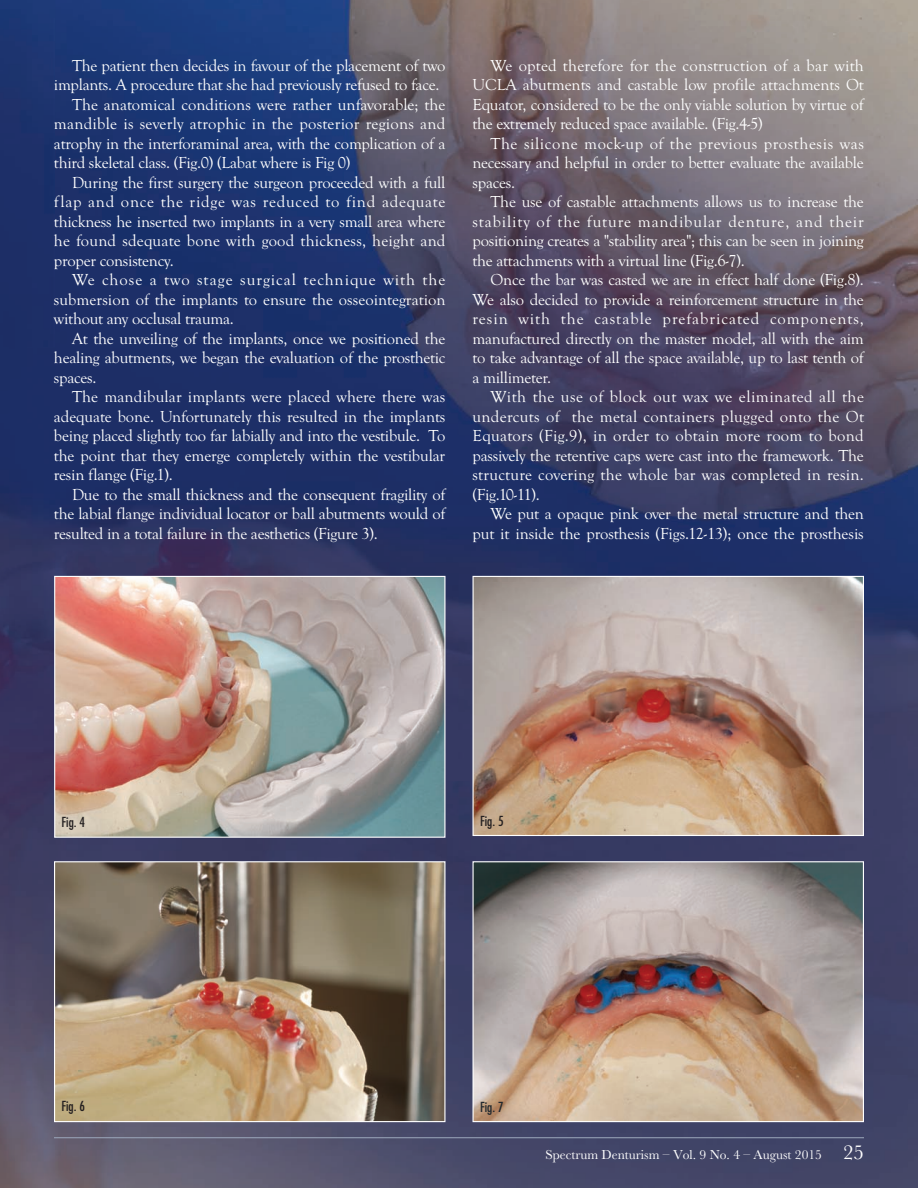
<style>
.page{position:relative;width:918px;height:1188px;background:#fff}
.page>*{position:absolute;margin:0;border:0;box-sizing:border-box;transform-origin:0 0}
.t1{font:16.5px "Goudy Old Style T";letter-spacing:-.015em;color:#fff}
.t2{font:16.5px "Goudy Old Style T";letter-spacing:.015em;color:#fff}
.t3{font:16.5px "Goudy Old Style T";letter-spacing:.01em;color:#fff}
.t4{font:16.5px "Goudy Old Style T";letter-spacing:.02em;color:#fff}
.t5{font:16.5px "Goudy Old Style T";letter-spacing:.06em;color:#fff}
.t6{font:16.5px "Goudy Old Style T";letter-spacing:.055em;color:#fff}
.t7{font:16.5px "Goudy Old Style T";letter-spacing:.035em;color:#fff}
.t8{font:16.5px "Goudy Old Style T";letter-spacing:.045em;color:#fff}
.t9{font:16.5px "Goudy Old Style T";letter-spacing:.03em;color:#fff}
.t10{font:13.5px "Baskerville";color:#fff}
.t11{font:condensed 13.5px "Futura LT";letter-spacing:.005em;color:#231f20}
.t12{font:condensed 13.5px "Futura LT";color:#21282e}
.s1{font-size:21px}
</style>
<div class="page">
<img style="left:0;top:0;width:918px;height:1188px">
<hr style="left:54px;top:1137px;width:810px;height:1px;background:#9da9bd">
<img style="left:0;top:18px;width:54px;height:329px">
<img style="left:56px;top:578px;width:388px;height:258px">
<div style="left:54px;top:576px;width:392px;height:262px;border:1px solid #fff"></div>
<img style="left:56px;top:863px;width:388px;height:257px">
<div style="left:54px;top:861px;width:392px;height:261px;border:1px solid #fff"></div>
<img style="left:475px;top:578px;width:387px;height:256px">
<div style="left:473px;top:576px;width:391px;height:260px;border:1px solid #fff"></div>
<img style="left:474px;top:863px;width:388px;height:257px">
<div style="left:472px;top:861px;width:392px;height:261px;border:1px solid #fff"></div>
<p class="t1" style="left:72px;top:55px;width:375px">The patient then decides in favour of the placement of two</p>
<p class="t1" style="left:54px;top:75px;width:387px">implants. A procedure that she had previously refused to face.</p>
<p class="t1" style="left:72px;top:94px;width:375px">The anatomical conditions were rather unfavorable; the</p>
<p class="t2" style="left:54px;top:114px;width:393px">mandible is severly atrophic in the posterior regions and</p>
<p class="t1" style="left:54px;top:133px;width:393px">atrophy in the interforaminal area, with the complication of a</p>
<p class="t1" style="left:54px;top:153px;width:298px">third skeletal class. (Fig.0) (Labat where is Fig 0)</p>
<p class="t1" style="left:72px;top:172px;width:375px">During the first surgery the surgeon proceeded with a full</p>
<p class="t8" style="left:54px;top:192px;width:393px">flap and once the ridge was reduced to find adequate</p>
<p class="t1" style="left:54px;top:211px;width:393px">thickness he inserted two implants in a very small area where</p>
<p class="t3" style="left:54px;top:231px;width:393px">he found sdequate bone with good thickness, height and</p>
<p class="t1" style="left:54px;top:250px;width:121px">proper consistency.</p>
<p class="t5" style="left:72px;top:270px;width:375px">We chose a two stage surgical technique with the</p>
<p class="t1" style="left:54px;top:289px;width:393px">submersion of the implants to ensure the osseointegration</p>
<p class="t1" style="left:54px;top:309px;width:181px">without any occlusal trauma.</p>
<p class="t1" style="left:72px;top:328px;width:375px">At the unveiling of the implants, once we positioned the</p>
<p class="t1" style="left:54px;top:348px;width:393px">healing abutments, we began the evaluation of the prosthetic</p>
<p class="t1" style="left:54px;top:367px;width:44px">spaces.</p>
<p class="t3" style="left:72px;top:387px;width:375px">The mandibular implants were placed where there was</p>
<p class="t1" style="left:54px;top:406px;width:393px">adequate bone. Unfortunately this resulted in the implants</p>
<p class="t1" style="left:54px;top:426px;width:393px">being placed slightly too far labially and into the vestibule. To</p>
<p class="t1" style="left:54px;top:445px;width:393px">the point that they emerge completely within the vestibular</p>
<p class="t1" style="left:54px;top:465px;width:120px">resin flange (Fig.1).</p>
<p class="t1" style="left:72px;top:484px;width:375px">Due to the small thickness and the consequent fragility of</p>
<p class="t1" style="left:54px;top:504px;width:393px">the labial flange individual locator or ball abutments would of</p>
<p class="t1" style="left:54px;top:523px;width:325px">resulted in a total failure in the aesthetics (Figure 3).</p>
<p class="t2" style="left:490px;top:55px;width:375px">We opted therefore for the construction of a bar with</p>
<p class="t1" style="left:472px;top:75px;width:393px">UCLA abutments and castable low profile attachments Ot</p>
<p class="t1" style="left:472px;top:94px;width:393px">Equator, considered to be the only viable solution by virtue of</p>
<p class="t1" style="left:472px;top:114px;width:292px">the extremely reduced space available. (Fig.4-5)</p>
<p class="t7" style="left:490px;top:133px;width:375px">The silicone mock-up of the previous prosthesis was</p>
<p class="t1" style="left:472px;top:153px;width:393px">necessary and helpful in order to better evaluate the available</p>
<p class="t1" style="left:472px;top:172px;width:44px">spaces.</p>
<p class="t1" style="left:490px;top:192px;width:375px">The use of castable attachments allows us to increase the</p>
<p class="t6" style="left:472px;top:211px;width:393px">stability of the future mandibular denture, and their</p>
<p class="t1" style="left:472px;top:231px;width:393px">positioning creates a "stability area"; this can be seen in joining</p>
<p class="t1" style="left:472px;top:250px;width:274px">the attachments with a virtual line (Fig.6-7).</p>
<p class="t1" style="left:490px;top:270px;width:375px">Once the bar was casted we are in effect half done (Fig.8).</p>
<p class="t1" style="left:472px;top:289px;width:393px">We also decided to provide a reinforcement structure in the</p>
<p class="t5" style="left:472px;top:309px;width:393px">resin with the castable prefabricated components,</p>
<p class="t1" style="left:472px;top:328px;width:393px">manufactured directly on the master model, all with the aim</p>
<p class="t1" style="left:472px;top:348px;width:393px">to take advantage of all the space available, up to last tenth of</p>
<p class="t1" style="left:472px;top:367px;width:80px">a millimeter.</p>
<p class="t9" style="left:490px;top:387px;width:375px">With the use of block out wax we eliminated all the</p>
<p class="t4" style="left:472px;top:406px;width:393px">undercuts of the metal containers plugged onto the Ot</p>
<p class="t4" style="left:472px;top:426px;width:393px">Equators (Fig.9), in order to obtain more room to bond</p>
<p class="t1" style="left:472px;top:445px;width:393px">passively the retentive caps were cast into the framework. The</p>
<p class="t2" style="left:472px;top:465px;width:393px">structure covering the whole bar was completed in resin.</p>
<p class="t1" style="left:472px;top:484px;width:69px">(Fig.10-11).</p>
<p class="t1" style="left:490px;top:504px;width:375px">We put a opaque pink over the metal structure and then</p>
<p class="t1" style="left:472px;top:523px;width:393px">put it inside the prosthesis (Figs.12-13); once the prosthesis</p>
<p class="t11" style="left:62px;top:814px;width:25px">Fig. 4</p>
<p class="t11" style="left:480px;top:813px;width:25px">Fig. 5</p>
<p class="t11" style="left:62px;top:1098px;width:25px">Fig. 6</p>
<p class="t12" style="left:480px;top:1098px;width:25px">Fig. 7</p>
<p class="t10" style="left:546px;top:1147px;width:320px">Spectrum Denturism – Vol. 9 No. 4 – August 2015 <span class="s1">25</span></p>
</div>
